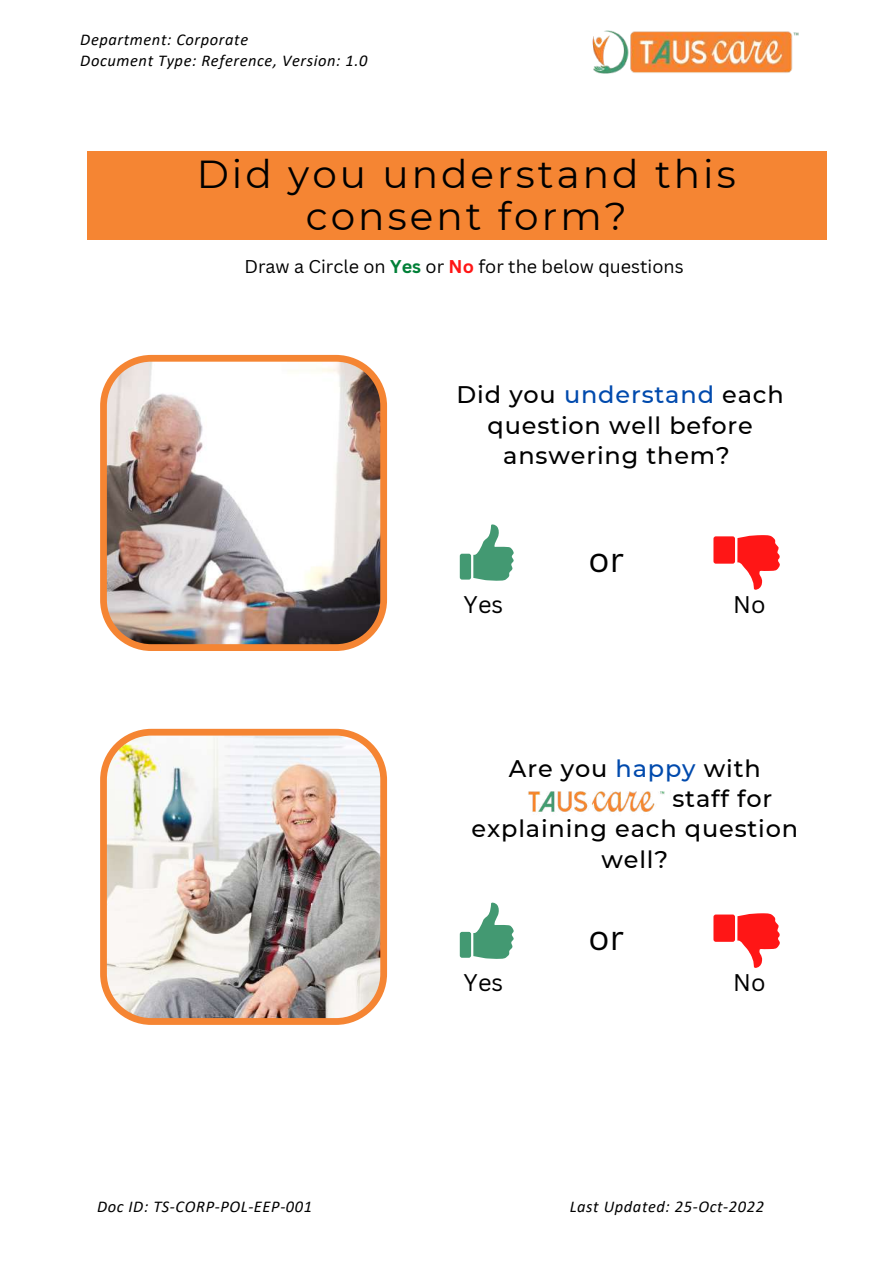
<style>
.page{position:relative;width:893px;height:1264px;background:#fff}
.page>*{position:absolute;margin:0;border:0;box-sizing:border-box;transform-origin:0 0}
.t1{font:39px/42.8px "Montserrat";letter-spacing:.08em;color:#000;text-align:center}
.t2{font:34.05px "Canva Sans";color:#000}
.t3{font:500 24px/30.3px "Montserrat";letter-spacing:.035em;color:#000;text-align:center}
.t4{font:23.4px "Canva Sans";color:#000}
.t5{font:18px "Canva Sans";color:#000}
.t6{font:italic 16.5px/21.3px "Calibri";letter-spacing:.035em;color:#000}
.s1{font-weight:700;color:#008037}
.s2{font-weight:700;color:#ff1616}
.s3{color:#004aad}
</style>
<div class="page">
<img style="left:100px;top:355px;width:287px;height:296px">
<img style="left:100px;top:728px;width:287px;height:296px">
<svg style="left:473px;top:524px;width:40px;height:57px"></svg>
<div style="left:460px;top:553px;width:11px;height:26px;background:#439972;border-radius:2px"></div>
<svg style="left:713px;top:535px;width:67px;height:55px"></svg>
<svg style="left:473px;top:902px;width:40px;height:57px"></svg>
<div style="left:460px;top:931px;width:11px;height:26px;background:#439972;border-radius:2px"></div>
<svg style="left:713px;top:913px;width:67px;height:55px"></svg>
<img style="left:592px;top:30px;width:207px;height:44px">
<div style="left:87px;top:151px;width:740px;height:88px;background:#f58533"></div>
<img style="left:528px;top:791px;width:137px;height:21px">
<p class="t6" style="left:80px;top:30px;width:288px">Department: Corporate<br>Document Type: Reference, Version: 1.0</p>
<h1 class="t1" style="left:197px;top:152px;width:540px">Did you understand this consent form?</h1>
<p class="t5" style="left:244px;top:254px;width:440px">Draw a Circle on <span class="s1">Yes</span> or <span class="s2">No</span> for the below questions</p>
<p class="t3" style="left:456px;top:379px;width:328px">Did you <span class="s3">understand</span> each question well before answering them?</p>
<h2 class="t2" style="left:588px;top:535px;width:37px">or</h2>
<p class="t4" style="left:463px;top:587px;width:41px">Yes</p>
<p class="t4" style="left:733px;top:587px;width:34px">No</p>
<p class="t3" style="left:509px;top:752px;width:253px">Are you <span class="s3">happy</span> with</p>
<p class="t3" style="left:672px;top:783px;width:101px">staff for</p>
<p class="t3" style="left:471px;top:813px;width:328px">explaining each question</p>
<p class="t3" style="left:601px;top:843px;width:68px">well?</p>
<h2 class="t2" style="left:588px;top:913px;width:37px">or</h2>
<p class="t4" style="left:463px;top:965px;width:41px">Yes</p>
<p class="t4" style="left:733px;top:965px;width:34px">No</p>
<p class="t6" style="left:97px;top:1197px;width:216px">Doc ID: TS-CORP-POL-EEP-001</p>
<p class="t6" style="left:569px;top:1197px;width:196px">Last Updated: 25-Oct-2022</p>
</div>
